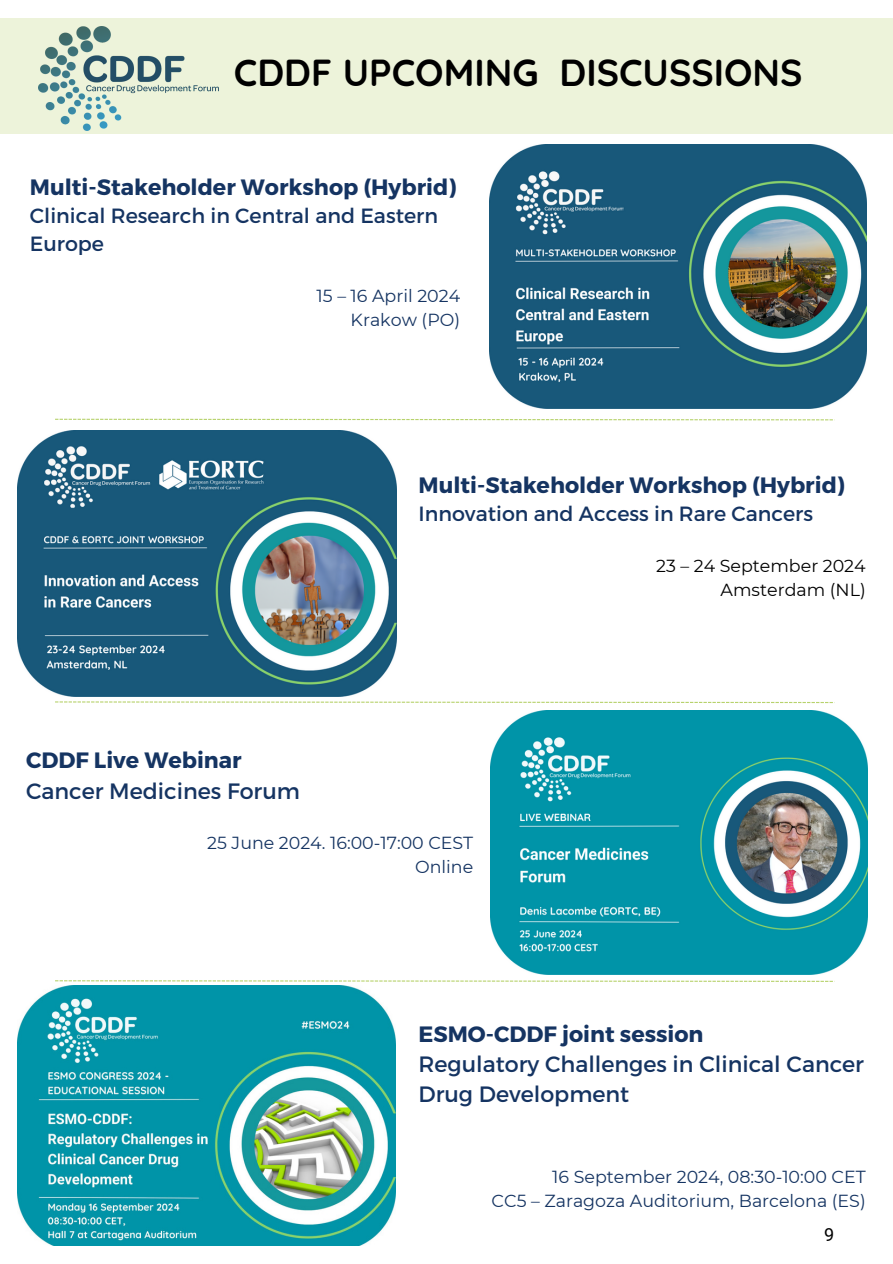
<style>
.page{position:relative;width:893px;height:1264px;background:#fff}
.page>*{position:absolute;margin:0;border:0;box-sizing:border-box;transform-origin:0 0}
.t1{font:700 37.5px "Quicksand";color:#000}
.t2{font:700 22.2px "Montserrat";color:#153462}
.t3{font:22.2px/30.3px "Montserrat";color:#153462}
.t4{font:20.55px/28.2px "Montserrat";color:#153462}
.t5{font:18px "Roboto";color:#000}
.t6{font:17.4px/23.7px "Montserrat";color:#153462;text-align:right}
.t7{font:17.4px/23.7px "Montserrat";color:#000;text-align:right}
</style>
<div class="page">
<div style="left:0;top:19px;width:892px;height:115px;background:#edf3da"></div>
<img style="left:38px;top:26px;width:180px;height:105px">
<img style="left:489px;top:145px;width:377px;height:263px">
<img style="left:18px;top:430px;width:379px;height:266px">
<img style="left:490px;top:711px;width:377px;height:263px">
<img style="left:18px;top:985px;width:378px;height:260px">
<svg style="left:55px;top:419px;width:778px;height:1px"></svg>
<svg style="left:55px;top:701px;width:778px;height:2px"></svg>
<svg style="left:55px;top:980px;width:778px;height:1px"></svg>
<h1 class="t1" style="left:234px;top:48px;width:570px">CDDF UPCOMING DISCUSSIONS</h1>
<p class="t2" style="left:30px;top:173px;width:428px">Multi-Stakeholder Workshop (Hybrid)</p>
<p class="t4" style="left:30px;top:201px;width:409px">Clinical Research in Central and Eastern<br>Europe</p>
<p class="t6" style="left:316px;top:284px;width:145px">15 – 16 April 2024<br>Krakow (PO)</p>
<p class="t2" style="left:418px;top:471px;width:428px">Multi-Stakeholder Workshop (Hybrid)</p>
<p class="t4" style="left:418px;top:499px;width:396px">Innovation and Access in Rare Cancers</p>
<p class="t7" style="left:656px;top:554px;width:211px">23 – 24 September 2024<br>Amsterdam (NL)</p>
<p class="t2" style="left:26px;top:746px;width:217px">CDDF Live Webinar</p>
<p class="t3" style="left:26px;top:774px;width:275px">Cancer Medicines Forum</p>
<p class="t6" style="left:207px;top:831px;width:267px">25 June 2024. 16:00-17:00 CEST<br>Online</p>
<p class="t2" style="left:418px;top:1019px;width:286px">ESMO-CDDF joint session</p>
<p class="t3" style="left:418px;top:1047px;width:447px">Regulatory Challenges in Clinical Cancer<br>Drug Development</p>
<p class="t6" style="left:491px;top:1165px;width:375px">16 September 2024, 08:30-10:00 CET<br>CC5 – Zaragoza Auditorium, Barcelona (ES)</p>
<p class="t5" style="left:824px;top:1223px;width:12px">9</p>
</div>
